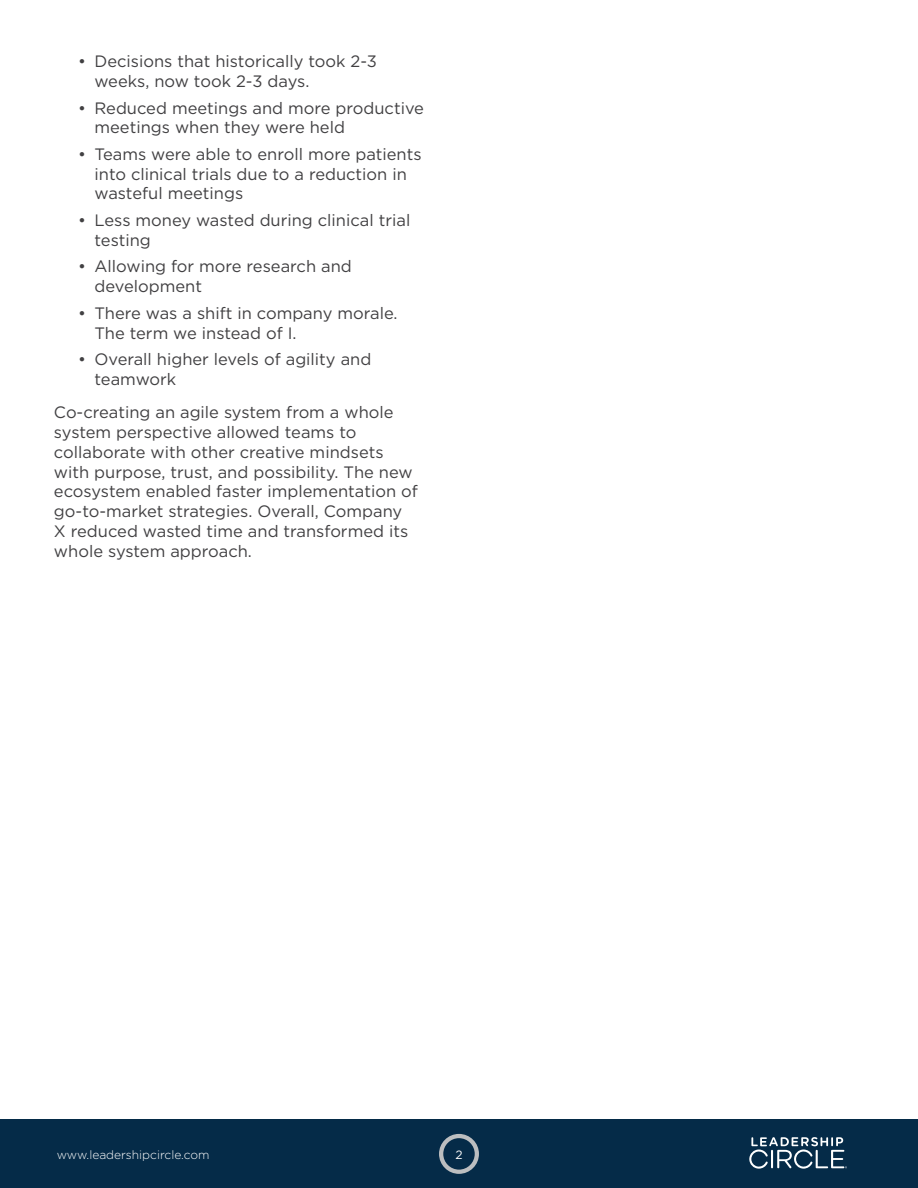
<style>
.page{position:relative;width:918px;height:1188px;background:#fff}
.page>*{position:absolute;margin:0;border:0;box-sizing:border-box;transform-origin:0 0}
.t1{font:16.5px/19.8px "Gotham";color:#414042}
.t2{font:300 12px "Gotham";color:#fff}
.t3{font:12px "Gotham";color:#fff}
</style>
<div class="page">
<div style="left:0;top:1119px;width:918px;height:69px;background:#052b48"></div>
<svg style="left:439px;top:1134px;width:40px;height:40px"></svg>
<svg style="left:749px;top:1137px;width:98px;height:32px"></svg>
<p class="t1" style="left:95px;top:51px;width:284px;text-indent:-16px">• Decisions that historically took 2-3 weeks, now took 2-3 days.</p>
<p class="t1" style="left:95px;top:97px;width:331px;text-indent:-16px">• Reduced meetings and more productive meetings when they were held</p>
<p class="t1" style="left:95px;top:144px;width:329px;text-indent:-16px">• Teams were able to enroll more patients into clinical trials due to a reduction in wasteful meetings</p>
<p class="t1" style="left:95px;top:210px;width:317px;text-indent:-16px">• Less money wasted during clinical trial testing</p>
<p class="t1" style="left:95px;top:256px;width:259px;text-indent:-16px">• Allowing for more research and development</p>
<p class="t1" style="left:95px;top:303px;width:305px;text-indent:-16px">• There was a shift in company morale.<br>The term we instead of I.</p>
<p class="t1" style="left:95px;top:349px;width:278px;text-indent:-16px">• Overall higher levels of agility and teamwork</p>
<p class="t1" style="left:54px;top:402px;width:365px">Co-creating an agile system from a whole system perspective allowed teams to collaborate with other creative mindsets with purpose, trust, and possibility. The new ecosystem enabled faster implementation of go-to-market strategies. Overall, Company X reduced wasted time and transformed its whole system approach.</p>
<p class="t2" style="left:57px;top:1147px;width:154px">www.leadershipcircle.com</p>
<p class="t3" style="left:455px;top:1147px;width:9px">2</p>
</div>
